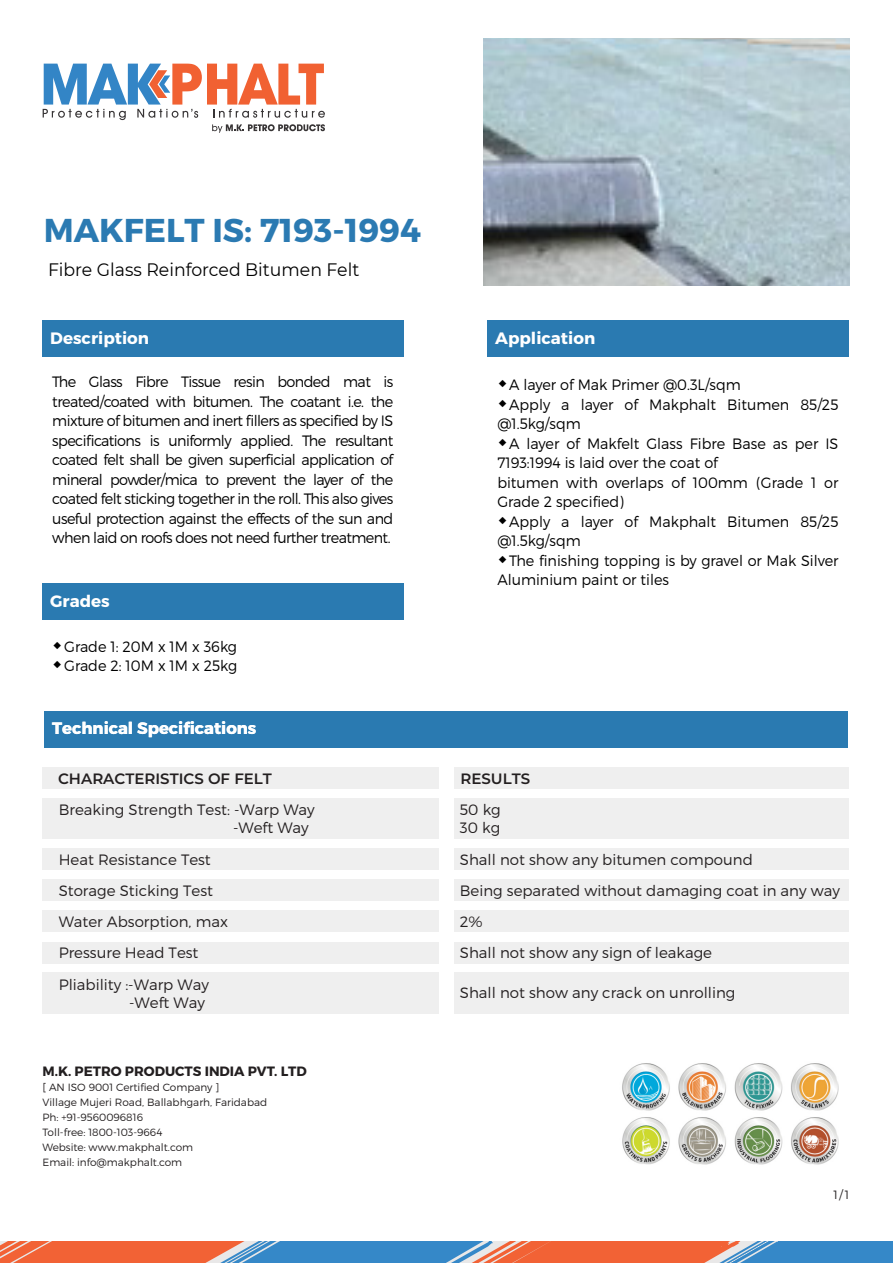
<style>
.page{position:relative;width:893px;height:1263px;background:#fff}
.page>*{position:absolute;margin:0;border:0;box-sizing:border-box;transform-origin:0 0}
.t1{font:700 33px "Montserrat";color:#2b7ab2}
.t2{font:18px "Montserrat";color:#000;scale:.96 1}
.t3{font:700 16.5px "Montserrat";color:#fff}
.t4{font:300 15px/19.5px "Montserrat";color:#000;text-align:justify;scale:.96 1}
.t5{font:300 15px/18px "Montserrat";color:#231f20}
.t6{font:600 15px "Montserrat";color:#231f20}
.t7{font:700 13.5px "Montserrat";color:#231f20}
.t8{font:300 12px "Montserrat";color:#231f20}
.t9{font:300 10.5px/15px "Montserrat";color:#231f20}
.s1{font-size:10.95px}
</style>
<div class="page">
<svg style="left:43px;top:64px;width:282px;height:69px"></svg>
<div style="left:43px;top:320px;width:361px;height:36px;background:#2a7ab1"></div>
<div style="left:43px;top:583px;width:361px;height:36px;background:#2a7ab1"></div>
<div style="left:487px;top:320px;width:362px;height:36px;background:#2a7ab1"></div>
<svg style="left:0;top:1242px;width:893px;height:21px;background:#a27d82"></svg>
<img style="left:484px;top:39px;width:366px;height:246px">
<img style="left:622px;top:1063px;width:217px;height:102px">
<div style="left:45px;top:711px;width:803px;height:36px;background:#2a7ab1"></div>
<div style="left:43px;top:767px;width:396px;height:22px;background:#efefef"></div>
<div style="left:454px;top:767px;width:394px;height:22px;background:#efefef"></div>
<div style="left:43px;top:798px;width:396px;height:41px;background:#efefef"></div>
<div style="left:454px;top:798px;width:394px;height:41px;background:#efefef"></div>
<div style="left:43px;top:848px;width:396px;height:22px;background:#efefef"></div>
<div style="left:454px;top:848px;width:394px;height:22px;background:#efefef"></div>
<div style="left:43px;top:879px;width:396px;height:22px;background:#efefef"></div>
<div style="left:454px;top:879px;width:394px;height:22px;background:#efefef"></div>
<div style="left:43px;top:910px;width:396px;height:22px;background:#efefef"></div>
<div style="left:454px;top:910px;width:394px;height:22px;background:#efefef"></div>
<div style="left:43px;top:941px;width:396px;height:22px;background:#efefef"></div>
<div style="left:454px;top:941px;width:394px;height:22px;background:#efefef"></div>
<div style="left:43px;top:973px;width:396px;height:41px;background:#efefef"></div>
<div style="left:454px;top:973px;width:394px;height:41px;background:#efefef"></div>
<h1 class="t1" style="left:44px;top:210px;width:379px">MAKFELT IS: 7193-1994</h1>
<p class="t2" style="left:48px;top:257px;width:326px">Fibre Glass Reinforced Bitumen Felt</p>
<p class="t3" style="left:50px;top:328px;width:100px">Description</p>
<p class="t4" style="left:52px;top:372px;width:357px">The Glass Fibre Tissue resin bonded mat is treated/coated with bitumen. The coatant i.e. the mixture of bitumen and inert fillers as specified by IS specifications is uniformly applied. The resultant coated felt shall be given superficial application of mineral powder/mica to prevent the layer of the coated felt sticking together in the roll. This also gives useful protection against the effects of the sun and when laid on roofs does not need further treatment.</p>
<p class="t3" style="left:50px;top:590px;width:61px">Grades</p>
<p class="t4" style="left:64px;top:636px;width:182px">Grade 1: 20M x 1M x 36kg<br>Grade 2: 10M x 1M x 25kg</p>
<p class="t3" style="left:495px;top:328px;width:101px">Application</p>
<p class="t4" style="left:509px;top:375px;width:243px">A layer of Mak Primer @0.3L/sqm</p>
<p class="t4" style="left:509px;top:394px;width:344px">Apply a layer of Makphalt Bitumen 85/25</p>
<p class="t4" style="left:497px;top:414px;width:88px">@1.5kg/sqm</p>
<p class="t4" style="left:509px;top:433px;width:344px">A layer of Makfelt Glass Fibre Base as per IS</p>
<p class="t4" style="left:497px;top:453px;width:231px">7193:1994 is laid over the coat of</p>
<p class="t4" style="left:497px;top:472px;width:357px">bitumen with overlaps of 100mm (Grade 1 or</p>
<p class="t4" style="left:497px;top:492px;width:133px">Grade 2 specified)</p>
<p class="t4" style="left:509px;top:511px;width:344px">Apply a layer of Makphalt Bitumen 85/25</p>
<p class="t4" style="left:497px;top:531px;width:88px">@1.5kg/sqm</p>
<p class="t4" style="left:509px;top:550px;width:344px">The finishing topping is by gravel or Mak Silver</p>
<p class="t4" style="left:497px;top:570px;width:180px">Aluminium paint or tiles</p>
<p class="t3" style="left:52px;top:718px;width:206px">Technical Specifications</p>
<p class="t6" style="left:58px;top:768px;width:215px">CHARACTERISTICS OF FELT</p>
<p class="t6" style="left:460px;top:768px;width:71px">RESULTS</p>
<p class="t5" style="left:233px;top:800px;width:83px;text-indent:-174px">Breaking Strength Test: -Warp Way -Weft Way</p>
<p class="t5" style="left:460px;top:800px;width:42px">50 kg<br>30 kg</p>
<p class="t5" style="left:59px;top:850px;width:154px">Heat Resistance Test</p>
<p class="t5" style="left:460px;top:850px;width:295px">Shall not show any bitumen compound</p>
<p class="t5" style="left:59px;top:882px;width:156px">Storage Sticking Test</p>
<p class="t5" style="left:460px;top:882px;width:382px">Being separated without damaging coat in any way</p>
<p class="t5" style="left:59px;top:913px;width:171px">Water Absorption, max</p>
<p class="t5" style="left:460px;top:913px;width:24px">2%</p>
<p class="t5" style="left:59px;top:944px;width:141px">Pressure Head Test</p>
<p class="t5" style="left:460px;top:944px;width:254px">Shall not show any sign of leakage</p>
<p class="t5" style="left:59px;top:975px;width:152px;text-align:right">Pliability :-Warp Way -Weft Way</p>
<p class="t5" style="left:460px;top:983px;width:277px">Shall not show any crack on unrolling</p>
<p class="t7" style="left:43px;top:1062px;width:266px">M.K. PETRO PRODUCTS INDIA PVT. LTD</p>
<p class="t9" style="left:43px;top:1079px;width:226px"><span class="s1">[</span> AN ISO 9001 Certified Company ]<br>Village Mujeri Road, Ballabhgarh, Faridabad<br>Ph: +91-9560096816<br>Toll-free: 1800-103-9664<br>Website: www.makphalt.com<br>Email: info@makphalt.com</p>
<p class="t8" style="left:833px;top:1187px;width:17px">1/1</p>
</div>
